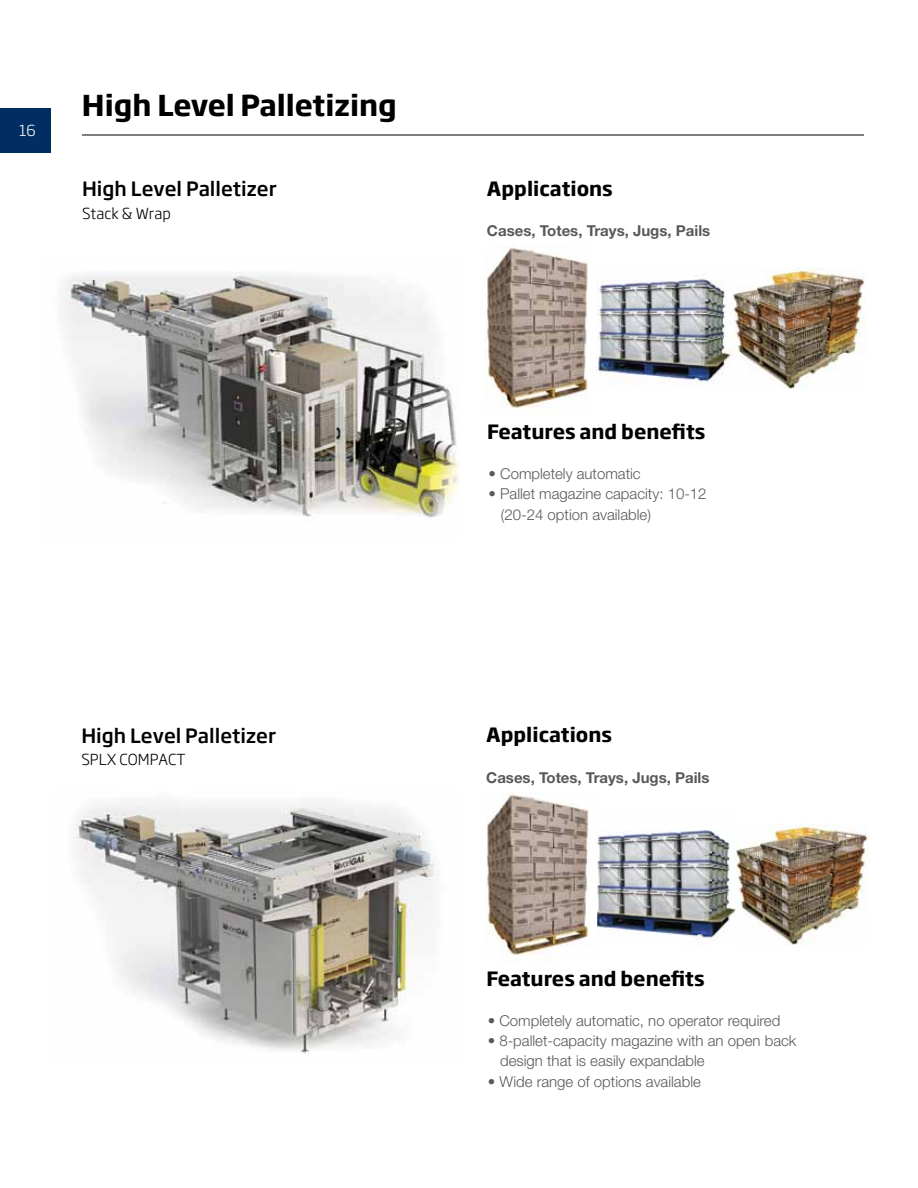
<style>
.page{position:relative;width:918px;height:1188px;background:#fff}
.page>*{position:absolute;margin:0;border:0;box-sizing:border-box;transform-origin:0 0}
.t1{font:700 28.5px "Soho Gothic Pro";color:#000}
.t2{font:700 19.5px "Soho Gothic Pro";color:#000}
.t3{font:500 19.5px "Soho Gothic Pro";color:#000}
.t4{font:300 15px/20.2px "Helvetica Neue LT Std";color:#58595b}
.t5{font:700 15px "Helvetica Neue LT Std";color:#58595b}
.t6{font:300 15px "Soho Gothic Pro";color:#000}
.t7{font:300 15px "Soho Gothic Pro";color:#fff}
</style>
<div class="page">
<div style="left:0;top:108px;width:51px;height:45px;background:#002d62"></div>
<hr style="left:82px;top:135px;width:782px;height:1px;background:#000">
<img style="left:58px;top:272px;width:402px;height:246px">
<img style="left:76px;top:803px;width:363px;height:251px">
<img style="left:596px;top:279px;width:137px;height:106px">
<img style="left:597px;top:830px;width:139px;height:110px">
<img style="left:485px;top:246px;width:103px;height:168px">
<img style="left:485px;top:794px;width:104px;height:167px">
<img style="left:733px;top:268px;width:132px;height:121px">
<img style="left:736px;top:824px;width:132px;height:121px">
<p class="t7" style="left:19px;top:118px;width:18px">16</p>
<h1 class="t1" style="left:82px;top:82px;width:316px">High Level Palletizing</h1>
<h2 class="t3" style="left:82px;top:173px;width:196px">High Level Palletizer</h2>
<p class="t6" style="left:82px;top:201px;width:90px">Stack &amp; Wrap</p>
<h2 class="t3" style="left:81px;top:720px;width:196px">High Level Palletizer</h2>
<p class="t6" style="left:81px;top:748px;width:106px">SPLX COMPACT</p>
<h2 class="t2" style="left:487px;top:173px;width:127px">Applications</h2>
<p class="t5" style="left:487px;top:222px;width:225px">Cases, Totes, Trays, Jugs, Pails</p>
<h2 class="t2" style="left:487px;top:416px;width:220px">Features and benefits</h2>
<p class="t4" style="left:488px;top:463px;width:154px">• Completely automatic</p>
<p class="t4" style="left:501px;top:484px;width:207px;text-indent:-13px">• Pallet magazine capacity: 10-12 (20-24 option available)</p>
<h2 class="t2" style="left:486px;top:720px;width:127px">Applications</h2>
<p class="t5" style="left:486px;top:768px;width:225px">Cases, Totes, Trays, Jugs, Pails</p>
<h2 class="t2" style="left:486px;top:963px;width:220px">Features and benefits</h2>
<p class="t4" style="left:488px;top:1010px;width:294px">• Completely automatic, no operator required</p>
<p class="t4" style="left:500px;top:1030px;width:298px;text-indent:-13px">• 8-pallet-capacity magazine with an open back design that is easily expandable</p>
<p class="t4" style="left:488px;top:1071px;width:215px">• Wide range of options available</p>
</div>
